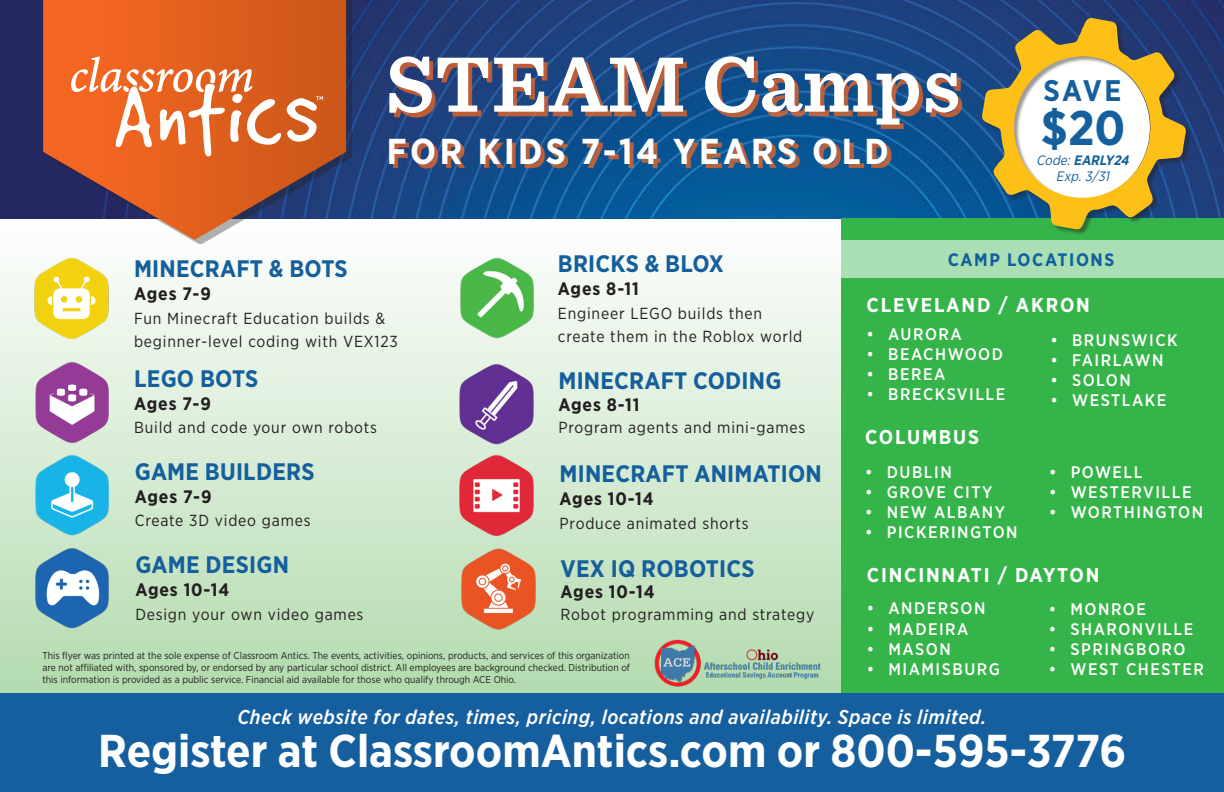
<style>
.page{position:relative;width:1224px;height:792px;background:#fff}
.page>*{position:absolute;margin:0;border:0;box-sizing:border-box;transform-origin:0 0}
.t1{font:600 82px "Sentinel";letter-spacing:.01em;color:#fff}
.t2{font:700 48.6px "Gotham Narrow";color:#155f9d}
.t3{font:700 46px "Gotham Narrow";color:#fff}
.t4{font:700 36px "Gotham Narrow";letter-spacing:.1em;color:#fff}
.t5{font:700 29.8px "Gotham Narrow";color:#155f9d}
.t6{font:700 23.8px "Gotham Narrow";letter-spacing:.01em;color:#155f9d}
.t7{font:italic 500 20px "Gotham Narrow";letter-spacing:.025em;color:#fff}
.t8{font:700 20px "Gotham Narrow";letter-spacing:.09em;color:#fff}
.t9{font:700 18px "Gotham Narrow";letter-spacing:.05em;color:#231f20}
.t10{font:700 18px "Gotham Narrow";letter-spacing:.09em;color:#105f9e}
.t11{font:500 16.8px "Gotham Narrow";letter-spacing:.09em;color:#fff}
.t12{font:16px "Gotham Narrow";letter-spacing:.05em;color:#231f20}
.t13{font:italic 700 13.6px "Gotham Narrow";color:#155f9e}
.t14{font:italic 13.6px "Gotham Narrow";color:#155f9e}
.t15{font:10px/12px "Gotham Narrow";color:#231f20;text-align:justify}
.s1{font-weight:400}
</style>
<div class="page">
<img style="left:0;top:0;width:1224px;height:219px">
<div style="left:394px;top:142px;width:498px;height:26px;background:#f36621;opacity:.75"></div>
<div style="left:394px;top:61px;width:568px;height:68px;background:#f36621;opacity:.75"></div>
<div style="left:0;top:219px;width:845px;height:478px;background:linear-gradient(to bottom,#fffffe,#b0d8ad)"></div>
<img style="left:28px;top:253px;width:87px;height:87px">
<img style="left:453px;top:253px;width:88px;height:88px">
<img style="left:29px;top:358px;width:88px;height:87px">
<img style="left:29px;top:451px;width:88px;height:88px">
<img style="left:455px;top:545px;width:87px;height:87px">
<img style="left:453px;top:451px;width:87px;height:87px">
<img style="left:453px;top:360px;width:87px;height:88px">
<img style="left:28px;top:544px;width:88px;height:88px">
<div style="left:842px;top:218px;width:382px;height:476px;background:#35b44a"></div>
<div style="left:842px;top:240px;width:382px;height:38px;background:#a9dfb2"></div>
<div style="left:0;top:694px;width:1224px;height:98px;background:#155f9e"></div>
<div style="left:983px;top:19px;width:209px;height:216px;background:#231f20;opacity:.44"></div>
<svg style="left:982px;top:18px;width:205px;height:214px"></svg>
<div style="left:49px;top:0;width:303px;height:244px;background:#231f20;opacity:.35"></div>
<svg style="left:43px;top:0;width:303px;height:240px;background:#c56941"></svg>
<svg style="left:71px;top:56px;width:210px;height:100px"></svg>
<svg style="left:287px;top:96px;width:36px;height:46px"></svg>
<img style="left:649px;top:638px;width:175px;height:50px">
<p class="t1" style="left:385px;top:21px;width:577px">STEAM Camps</p>
<p class="t4" style="left:387px;top:128px;width:503px">FOR KIDS 7-14 YEARS OLD</p>
<p class="t5" style="left:1044px;top:71px;width:79px">SAVE</p>
<p class="t2" style="left:1041px;top:96px;width:86px">$20</p>
<p class="t13" style="left:1036px;top:151px;width:98px"><span class="s1">Code:</span>EARLY24</p>
<p class="t14" style="left:1056px;top:168px;width:58px">Exp.3/31</p>
<p class="t6" style="left:134px;top:253px;width:215px">MINECRAFT &amp; BOTS</p>
<p class="t9" style="left:134px;top:282px;width:78px">Ages 7-9</p>
<p class="t12" style="left:134px;top:308px;width:253px">Fun Minecraft Education builds &amp;</p>
<p class="t12" style="left:134px;top:331px;width:265px">beginner-level coding with VEX123</p>
<p class="t6" style="left:134px;top:363px;width:126px">LEGO BOTS</p>
<p class="t9" style="left:134px;top:392px;width:78px">Ages 7-9</p>
<p class="t12" style="left:134px;top:418px;width:244px">Build and code your own robots</p>
<p class="t6" style="left:558px;top:248px;width:168px">BRICKS &amp; BLOX</p>
<p class="t9" style="left:558px;top:277px;width:82px">Ages 8-11</p>
<p class="t12" style="left:558px;top:303px;width:206px">Engineer LEGO builds then</p>
<p class="t12" style="left:558px;top:326px;width:246px">create them in the Roblox world</p>
<p class="t6" style="left:558px;top:365px;width:225px">MINECRAFT CODING</p>
<p class="t9" style="left:558px;top:393px;width:82px">Ages 8-11</p>
<p class="t12" style="left:558px;top:417px;width:248px">Program agents and mini-games</p>
<p class="t6" style="left:135px;top:456px;width:181px">GAME BUILDERS</p>
<p class="t9" style="left:135px;top:485px;width:78px">Ages 7-9</p>
<p class="t12" style="left:135px;top:511px;width:177px">Create 3D video games</p>
<p class="t6" style="left:560px;top:458px;width:264px">MINECRAFT ANIMATION</p>
<p class="t9" style="left:560px;top:487px;width:96px">Ages 10-14</p>
<p class="t12" style="left:560px;top:513px;width:191px">Produce animated shorts</p>
<p class="t6" style="left:561px;top:553px;width:196px">VEX IQ ROBOTICS</p>
<p class="t9" style="left:561px;top:581px;width:96px">Ages 10-14</p>
<p class="t12" style="left:561px;top:605px;width:255px">Robot programming and strategy</p>
<p class="t15" style="left:42px;top:650px;width:589px">This flyer was printed at the sole expense of Classroom Antics. The events, activities, opinions, products, and services of this organization are not affiliated with, sponsored by, or endorsed by any particular school district. All employees are background checked. Distribution of this information is provided as a public service. Financial aid available for those who qualify through ACE Ohio.</p>
<p class="t6" style="left:135px;top:549px;width:155px">GAME DESIGN</p>
<p class="t9" style="left:135px;top:578px;width:96px">Ages 10-14</p>
<p class="t12" style="left:135px;top:604px;width:230px">Design your own video games</p>
<p class="t10" style="left:948px;top:248px;width:168px">CAMP LOCATIONS</p>
<p class="t8" style="left:867px;top:292px;width:225px">CLEVELAND / AKRON</p>
<p class="t11" style="left:867px;top:324px;width:97px">• AURORA</p>
<p class="t11" style="left:867px;top:344px;width:138px">• BEACHWOOD</p>
<p class="t11" style="left:867px;top:364px;width:80px">• BEREA</p>
<p class="t11" style="left:867px;top:384px;width:140px">• BRECKSVILLE</p>
<p class="t11" style="left:1050px;top:329px;width:129px">• BRUNSWICK</p>
<p class="t11" style="left:1050px;top:349px;width:115px">• FAIRLAWN</p>
<p class="t11" style="left:1050px;top:369px;width:82px">• SOLON</p>
<p class="t11" style="left:1050px;top:389px;width:117px">• WESTLAKE</p>
<p class="t8" style="left:865px;top:424px;width:115px">COLUMBUS</p>
<p class="t11" style="left:865px;top:461px;width:88px">• DUBLIN</p>
<p class="t11" style="left:865px;top:481px;width:129px">• GROVE CITY</p>
<p class="t11" style="left:865px;top:501px;width:141px">• NEW ALBANY</p>
<p class="t11" style="left:865px;top:522px;width:154px">• PICKERINGTON</p>
<p class="t11" style="left:1049px;top:462px;width:95px">• POWELL</p>
<p class="t11" style="left:1049px;top:482px;width:144px">• WESTERVILLE</p>
<p class="t11" style="left:1049px;top:502px;width:156px">• WORTHINGTON</p>
<p class="t8" style="left:867px;top:562px;width:234px">CINCINNATI / DAYTON</p>
<p class="t11" style="left:867px;top:598px;width:120px">• ANDERSON</p>
<p class="t11" style="left:867px;top:618px;width:103px">• MADEIRA</p>
<p class="t11" style="left:867px;top:638px;width:85px">• MASON</p>
<p class="t11" style="left:867px;top:658px;width:135px">• MIAMISBURG</p>
<p class="t11" style="left:1049px;top:599px;width:99px">• MONROE</p>
<p class="t11" style="left:1049px;top:619px;width:146px">• SHARONVILLE</p>
<p class="t11" style="left:1049px;top:639px;width:138px">• SPRINGBORO</p>
<p class="t11" style="left:1049px;top:659px;width:157px">• WEST CHESTER</p>
<p class="t7" style="left:237px;top:704px;width:751px">Check website for dates, times, pricing, locations and availability. Space is limited.</p>
<p class="t3" style="left:98px;top:721px;width:1030px">Register at ClassroomAntics.com or 800-595-3776</p>
</div>
